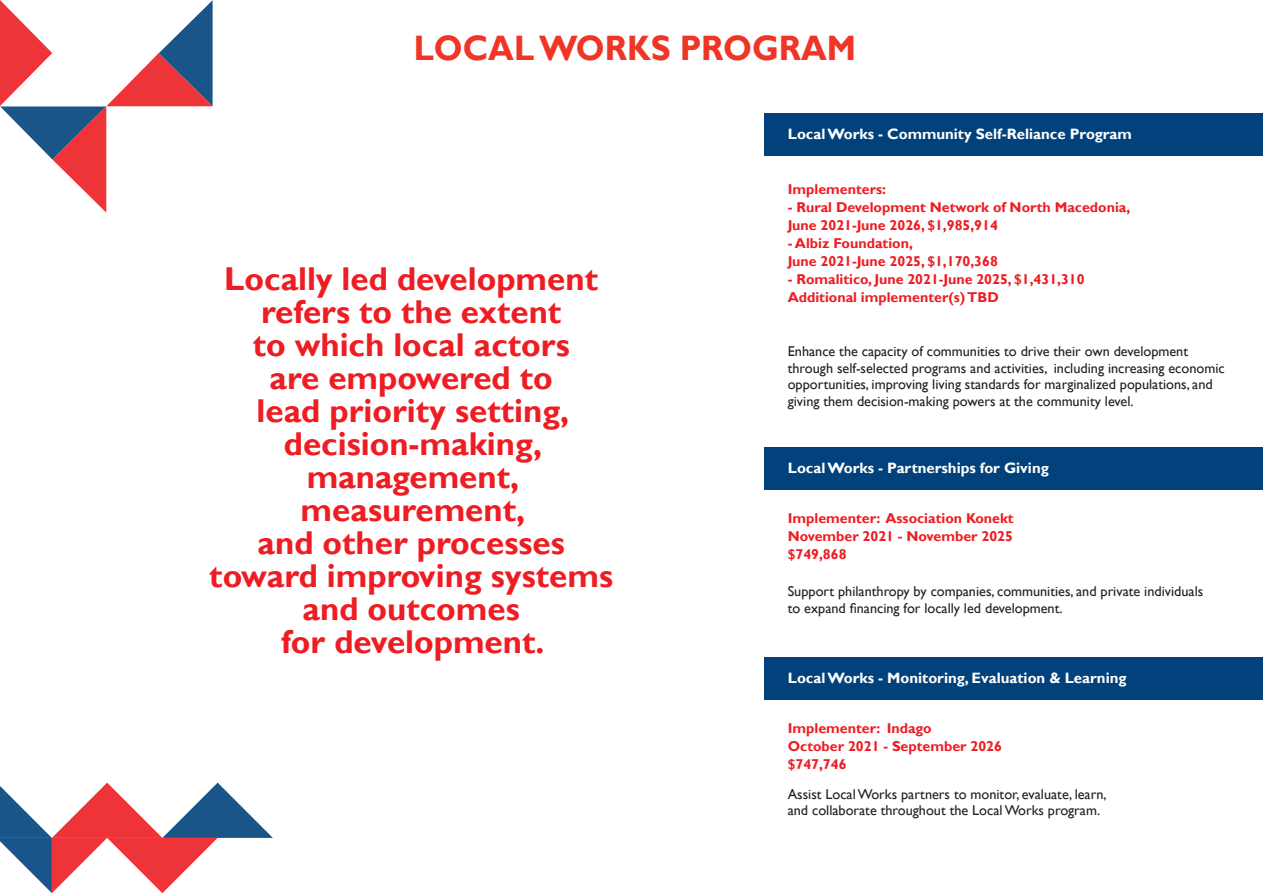
<style>
.page{position:relative;width:1263px;height:893px;background:#fff}
.page>*{position:absolute;margin:0;border:0;box-sizing:border-box;transform-origin:0 0}
.Naslov_36{font:700 35.25px "Gill Sans";color:#ef3525;scale:.93 1}
.t1{font:700 33px/33px "Gill Sans";color:#ee1d23;text-align:center}
.t2{font:700 15px "Gill Sans";color:#fff}
.t3{font:14.25px/16.5px "Gill Sans";color:#231f20}
.t4{font:700 14.25px "Gill Sans";color:#ee1d23}
</style>
<div class="page">
<div style="left:764px;top:113px;width:499px;height:42px;background:#01427c"></div>
<div style="left:764px;top:447px;width:499px;height:43px;background:#01427c"></div>
<div style="left:764px;top:657px;width:499px;height:42px;background:#01427c"></div>
<svg style="left:0;top:0;width:213px;height:213px"></svg>
<svg style="left:0;top:783px;width:273px;height:110px"></svg>
<p class="Naslov_36" style="left:414px;top:27px;width:477px">LOCAL WORKS PROGRAM</p>
<p class="t1" style="left:209px;top:263px;width:405px">Locally led development refers to the extent<br>to which local actors<br>are empowered to<br>lead priority setting, decision-making, management, measurement,<br>and other processes toward improving systems and outcomes<br>for development.</p>
<p class="t2" style="left:788px;top:125px;width:346px">Local Works - Community Self-Reliance Program</p>
<p class="t4" style="left:788px;top:180px;width:100px">Implementers:</p>
<p class="t4" style="left:788px;top:198px;width:344px">- Rural Development Network of North Macedonia,</p>
<p class="t4" style="left:788px;top:216px;width:212px">June 2021-June 2026, $1,985,914</p>
<p class="t4" style="left:788px;top:234px;width:127px">- Albiz Foundation,</p>
<p class="t4" style="left:788px;top:252px;width:212px">June 2021-June 2025, $1,170,368</p>
<p class="t4" style="left:788px;top:270px;width:298px">- Romalitico, June 2021-June 2025, $1,431,310</p>
<p class="t4" style="left:788px;top:288px;width:212px">Additional implementer(s) TBD</p>
<p class="t3" style="left:788px;top:343px;width:438px">Enhance the capacity of communities to drive their own development through self-selected programs and activities, including increasing economic opportunities, improving living standards for marginalized populations, and giving them decision-making powers at the community level.</p>
<p class="t2" style="left:788px;top:459px;width:263px">Local Works - Partnerships for Giving</p>
<p class="t4" style="left:788px;top:510px;width:227px">Implementer: Association Konekt</p>
<p class="t4" style="left:788px;top:528px;width:227px">November 2021 - November 2025</p>
<p class="t4" style="left:788px;top:546px;width:60px">$749,868</p>
<p class="t3" style="left:788px;top:583px;width:417px">Support philanthropy by companies, communities, and private individuals to expand financing for locally led development.</p>
<p class="t2" style="left:788px;top:669px;width:340px">Local Works - Monitoring, Evaluation &amp; Learning</p>
<p class="t4" style="left:788px;top:720px;width:145px">Implementer: Indago</p>
<p class="t4" style="left:788px;top:738px;width:216px">October 2021 - September 2026</p>
<p class="t4" style="left:788px;top:756px;width:60px">$747,746</p>
<p class="t3" style="left:788px;top:786px;width:320px">Assist Local Works partners to monitor, evaluate, learn, and collaborate throughout the Local Works program.</p>
</div>
